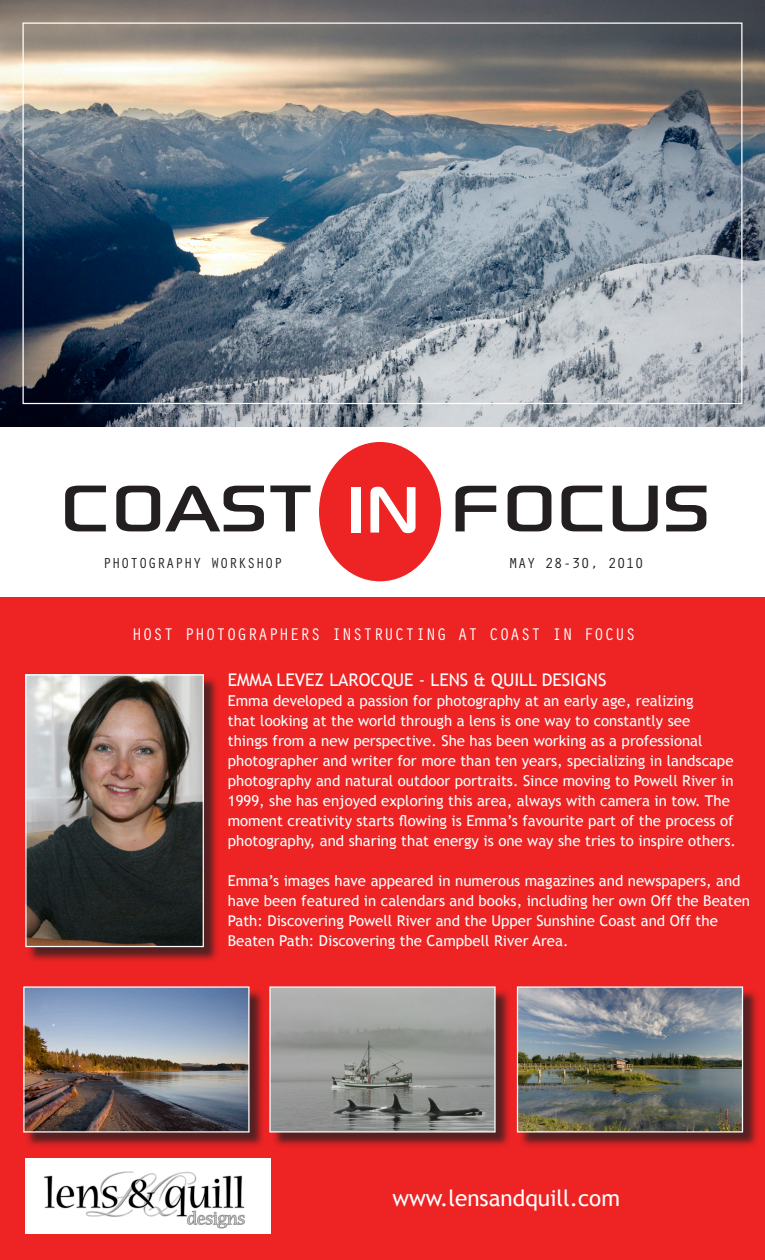
<style>
.page{position:relative;width:765px;height:1260px;background:#fff}
.page>*{position:absolute;margin:0;border:0;box-sizing:border-box;transform-origin:0 0}
.t1{font:93.75px "Sony Sketch EF";color:#231f20}
.t2{font:22.5px "Trebuchet MS";color:#fff}
.t3{font:17.5px "Orator Std";color:#fff}
.t4{font:17.5px "Trebuchet MS";color:#fff}
.t5{font:15px/20px "Trebuchet MS";color:#fff}
.t6{font:15px "Orator Std";color:#231f20}
.s1{color:#fff}
</style>
<div class="page">
<img style="left:0;top:0;width:765px;height:427px">
<div style="left:318px;top:441px;width:124px;height:141px;background:#ee2323;border-radius:50%"></div>
<div style="left:0;top:597px;width:765px;height:663px;background:#ed2324"></div>
<div style="left:25px;top:988px;width:245px;height:166px;background:#231f20;opacity:.75"></div>
<img style="left:25px;top:988px;width:223px;height:143px">
<div style="left:23px;top:986px;width:227px;height:147px;border:1px solid #fff"></div>
<div style="left:271px;top:988px;width:245px;height:166px;background:#231f20;opacity:.75"></div>
<img style="left:271px;top:988px;width:223px;height:143px">
<div style="left:269px;top:986px;width:227px;height:147px;border:1px solid #fff"></div>
<div style="left:519px;top:988px;width:245px;height:166px;background:#231f20;opacity:.75"></div>
<img style="left:519px;top:988px;width:222px;height:143px">
<div style="left:517px;top:986px;width:226px;height:147px;border:1px solid #fff"></div>
<div style="left:27px;top:676px;width:198px;height:292px;background:#231f20;opacity:.75"></div>
<img style="left:27px;top:676px;width:175px;height:269px">
<div style="left:25px;top:674px;width:179px;height:273px;border:1px solid #fff"></div>
<img style="left:25px;top:1159px;width:246px;height:74px">
<p class="t1" style="left:60px;top:455px;width:654px">COAST <span class="s1">IN</span> FOCUS</p>
<p class="t6" style="left:103px;top:552px;width:182px">PHOTOGRAPHY WORKSHOP</p>
<p class="t6" style="left:509px;top:552px;width:136px">MAY 28-30, 2010</p>
<p class="t3" style="left:132px;top:622px;width:506px">HOST PHOTOGRAPHERS INSTRUCTING AT COAST IN FOCUS</p>
<p class="t4" style="left:228px;top:670px;width:380px">EMMA LEVEZ LAROCQUE - LENS &amp; QUILL DESIGNS</p>
<p class="t5" style="left:228px;top:691px;width:510px">Emma developed a passion for photography at an early age, realizing<br>that looking at the world through a lens is one way to constantly see<br>things from a new perspective. She has been working as a professional photographer and writer for more than ten years, specializing in landscape photography and natural outdoor portraits. Since moving to Powell River in 1999, she has enjoyed exploring this area, always with camera in tow. The moment creativity starts flowing is Emma’s favourite part of the process of photography, and sharing that energy is one way she tries to inspire others.</p>
<p class="t5" style="left:228px;top:871px;width:524px">Emma’s images have appeared in numerous magazines and newspapers, and have been featured in calendars and books, including her own Off the Beaten Path: Discovering Powell River and the Upper Sunshine Coast and Off the Beaten Path: Discovering the Campbell River Area.</p>
<p class="t2" style="left:392px;top:1185px;width:229px">www.lensandquill.com</p>
</div>
